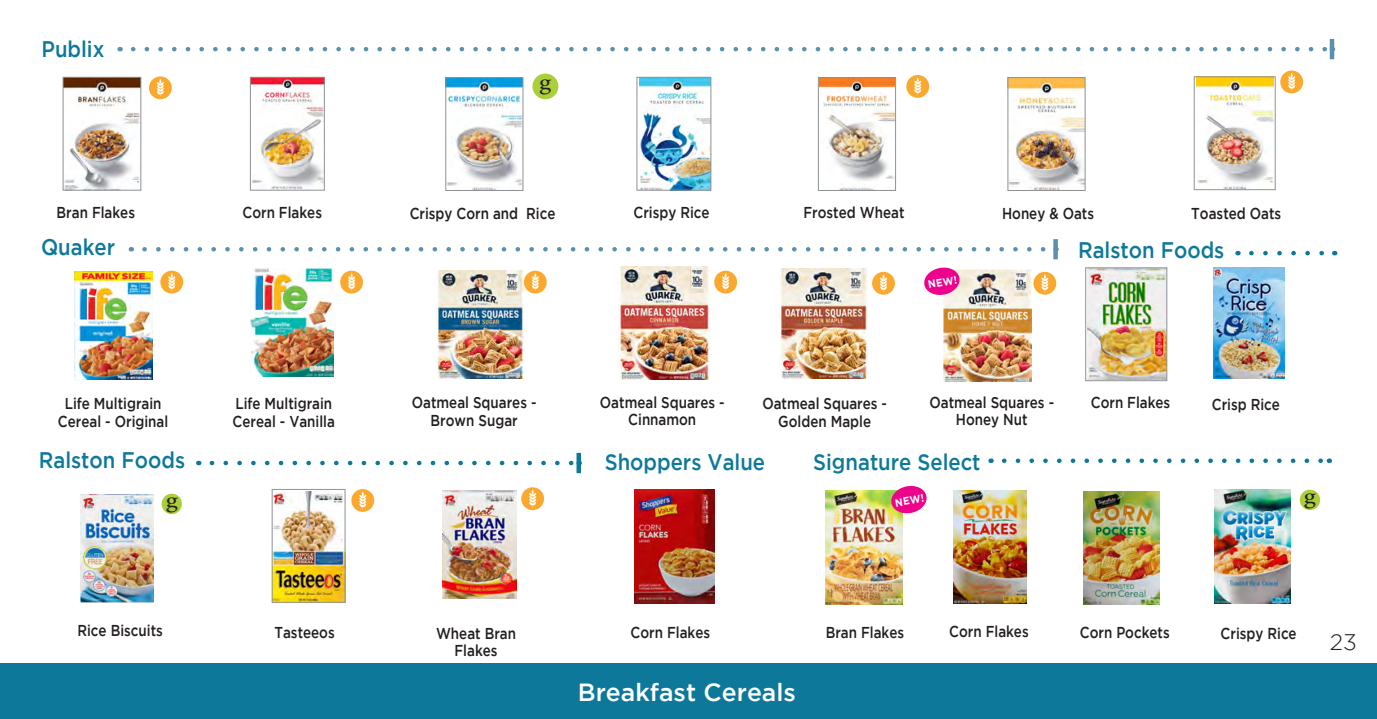
<style>
.page{position:relative;width:1377px;height:719px;background:#fff}
.page>*{position:absolute;margin:0;border:0;box-sizing:border-box;transform-origin:0 0}
.t1{font:500 24.75px "Gotham";color:#fff}
.t2{font:500 22.5px "Gotham";color:#0d789a;scale:.9 1}
.t3{font:300 22.5px "Gotham";color:#231f20}
.t4{font:21.38px "Minion Pro";color:#231f20;scale:1.21 1}
.t5{font:500 15.75px/17.6px "Gotham";color:#231f20;text-align:center;scale:.85 1}
.t6{font:700 10.8px "Gotham";color:#fff;scale:.9 1}
</style>
<div class="page">
<div style="left:0;top:663px;width:1377px;height:56px;background:#0d789a"></div>
<svg style="left:133px;top:47px;width:1192px;height:4px"></svg>
<hr style="left:1330px;top:39px;width:4px;height:20px;background:#5b91ad">
<svg style="left:144px;top:247px;width:902px;height:4px"></svg>
<div style="left:1053px;top:239px;width:5px;height:20px;background:#5b91ad"></div>
<img style="left:252px;top:79px;width:71px;height:109px">
<div style="left:250px;top:77px;width:75px;height:113px;border:1px solid #8f9194"></div>
<img style="left:250px;top:267px;width:83px;height:109px">
<img style="left:65px;top:79px;width:74px;height:109px">
<div style="left:63px;top:77px;width:78px;height:113px;border:1px solid #8f9194"></div>
<img style="left:74px;top:272px;width:79px;height:108px">
<img style="left:639px;top:79px;width:70px;height:109px">
<div style="left:637px;top:77px;width:74px;height:113px;border:1px solid #8f9194"></div>
<img style="left:619px;top:266px;width:91px;height:114px">
<svg style="left:783px;top:378px;width:84px;height:1px"></svg>
<img style="left:780px;top:268px;width:87px;height:110px">
<img style="left:943px;top:269px;width:88px;height:112px">
<img style="left:448px;top:79px;width:73px;height:110px">
<div style="left:446px;top:77px;width:77px;height:114px;border:1px solid #8f9194"></div>
<img style="left:437px;top:270px;width:86px;height:109px">
<img style="left:820px;top:79px;width:74px;height:110px">
<div style="left:818px;top:77px;width:78px;height:114px;border:1px solid #8f9194"></div>
<img style="left:1010px;top:79px;width:73px;height:110px">
<div style="left:1008px;top:77px;width:77px;height:114px;border:1px solid #8f9194"></div>
<div style="left:906px;top:75px;width:23px;height:23px;background:#faa92e;border-radius:50%"></div>
<svg style="left:914px;top:77px;width:7px;height:18px"></svg>
<div style="left:524px;top:271px;width:23px;height:22px;background:#faa92e;border-radius:50%"></div>
<svg style="left:532px;top:273px;width:7px;height:18px"></svg>
<div style="left:714px;top:271px;width:23px;height:22px;background:#faa92e;border-radius:50%"></div>
<svg style="left:722px;top:273px;width:7px;height:18px"></svg>
<div style="left:872px;top:272px;width:23px;height:23px;background:#faa92e;border-radius:50%"></div>
<svg style="left:880px;top:274px;width:7px;height:18px"></svg>
<div style="left:1033px;top:272px;width:23px;height:23px;background:#faa92e;border-radius:50%"></div>
<svg style="left:1041px;top:274px;width:7px;height:18px"></svg>
<img style="left:1197px;top:78px;width:76px;height:110px">
<div style="left:1194px;top:76px;width:82px;height:114px;border:1px solid #8f9194"></div>
<div style="left:1280px;top:71px;width:23px;height:22px;background:#faa92e;border-radius:50%"></div>
<svg style="left:1288px;top:73px;width:7px;height:18px"></svg>
<div style="left:149px;top:76px;width:23px;height:23px;background:#faa92e;border-radius:50%"></div>
<svg style="left:157px;top:79px;width:7px;height:18px"></svg>
<div style="left:340px;top:271px;width:23px;height:22px;background:#faa92e;border-radius:50%"></div>
<svg style="left:348px;top:273px;width:7px;height:18px"></svg>
<div style="left:160px;top:271px;width:23px;height:22px;background:#faa92e;border-radius:50%"></div>
<svg style="left:168px;top:273px;width:7px;height:18px"></svg>
<img style="left:1087px;top:269px;width:78px;height:110px">
<div style="left:1085px;top:267px;width:82px;height:114px;border:1px solid #8f9194"></div>
<div style="left:532px;top:74px;width:26px;height:25px;background:#abcf38;border-radius:50%"></div>
<svg style="left:212px;top:461px;width:360px;height:4px"></svg>
<hr style="left:577px;top:453px;width:4px;height:20px;background:#0d789a">
<svg style="left:1004px;top:458px;width:318px;height:5px"></svg>
<svg style="left:1251px;top:251px;width:73px;height:4px"></svg>
<img style="left:1213px;top:267px;width:72px;height:111px">
<img style="left:81px;top:495px;width:72px;height:107px">
<img style="left:274px;top:492px;width:69px;height:109px">
<div style="left:272px;top:489px;width:73px;height:114px;border:1px solid #8f9194"></div>
<div style="left:351px;top:489px;width:23px;height:23px;background:#faa92e;border-radius:50%"></div>
<svg style="left:359px;top:491px;width:7px;height:18px"></svg>
<img style="left:443px;top:490px;width:73px;height:108px">
<div style="left:521px;top:487px;width:23px;height:23px;background:#faa92e;border-radius:50%"></div>
<svg style="left:529px;top:490px;width:7px;height:18px"></svg>
<img style="left:634px;top:490px;width:80px;height:113px">
<img style="left:954px;top:490px;width:73px;height:114px">
<img style="left:1083px;top:491px;width:77px;height:113px">
<img style="left:1214px;top:490px;width:77px;height:113px">
<div style="left:1300px;top:490px;width:20px;height:20px;background:#abcf38;border-radius:50%"></div>
<div style="left:162px;top:494px;width:20px;height:20px;background:#abcf38;border-radius:50%"></div>
<img style="left:825px;top:491px;width:78px;height:113px">
<svg style="left:890px;top:485px;width:37px;height:30px"></svg>
<svg style="left:924px;top:267px;width:37px;height:29px"></svg>
<p class="t2" style="left:42px;top:36px;width:71px">Publix</p>
<p class="t4" style="left:539px;top:68px;width:12px">g</p>
<p class="t5" style="left:57px;top:203px;width:94px">Bran Flakes</p>
<p class="t5" style="left:242px;top:203px;width:95px">Corn Flakes</p>
<p class="t5" style="left:410px;top:204px;width:173px">Crispy Corn and Rice</p>
<p class="t5" style="left:634px;top:204px;width:91px">Crispy Rice</p>
<p class="t5" style="left:803px;top:203px;width:120px">Frosted Wheat</p>
<p class="t5" style="left:1002px;top:205px;width:110px">Honey &amp; Oats</p>
<p class="t5" style="left:1191px;top:204px;width:107px">Toasted Oats</p>
<p class="t2" style="left:41px;top:234px;width:84px">Quaker</p>
<p class="t2" style="left:1078px;top:237px;width:164px">Ralston Foods</p>
<p class="t6" style="left:927px;top:278px;width:34px;rotate:-9deg">NEW!</p>
<p class="t5" style="left:58px;top:395px;width:131px">Life Multigrain<br>Cereal - Original</p>
<p class="t5" style="left:233px;top:395px;width:122px;text-align:left">Life Multigrain<br>Cereal - Vanilla</p>
<p class="t5" style="left:412px;top:393px;width:148px">Oatmeal Squares -</p>
<p class="t5" style="left:431px;top:411px;width:104px">Brown Sugar</p>
<p class="t5" style="left:600px;top:393px;width:148px">Oatmeal Squares -<br>Cinnamon</p>
<p class="t5" style="left:762px;top:394px;width:148px">Oatmeal Squares -<br>Golden Maple</p>
<p class="t5" style="left:929px;top:393px;width:148px">Oatmeal Squares -</p>
<p class="t5" style="left:956px;top:410px;width:86px">Honey Nut</p>
<p class="t5" style="left:1091px;top:393px;width:95px">Corn Flakes</p>
<p class="t5" style="left:1212px;top:396px;width:82px">Crisp Rice</p>
<p class="t2" style="left:39px;top:447px;width:164px">Ralston Foods</p>
<p class="t2" style="left:605px;top:449px;width:180px">Shoppers Value</p>
<p class="t2" style="left:813px;top:449px;width:187px">Signature Select</p>
<h3 class="t4" style="left:166px;top:486px;width:12px">g</h3>
<p class="t4" style="left:1304px;top:482px;width:12px">g</p>
<p class="t6" style="left:894px;top:497px;width:34px;rotate:-9deg">NEW!</p>
<p class="t5" style="left:77px;top:622px;width:102px">Rice Biscuits</p>
<p class="t5" style="left:274px;top:623px;width:73px">Tasteeos</p>
<p class="t5" style="left:436px;top:624px;width:96px">Wheat Bran<br>Flakes</p>
<p class="t5" style="left:631px;top:623px;width:95px">Corn Flakes</p>
<p class="t1" style="left:578px;top:678px;width:220px">Breakfast Cereals</p>
<p class="t5" style="left:826px;top:623px;width:94px">Bran Flakes</p>
<p class="t5" style="left:949px;top:622px;width:95px">Corn Flakes</p>
<p class="t5" style="left:1080px;top:623px;width:107px">Corn Pockets</p>
<p class="t5" style="left:1221px;top:624px;width:91px">Crispy Rice</p>
<p class="t3" style="left:1330px;top:629px;width:28px">23</p>
</div>
